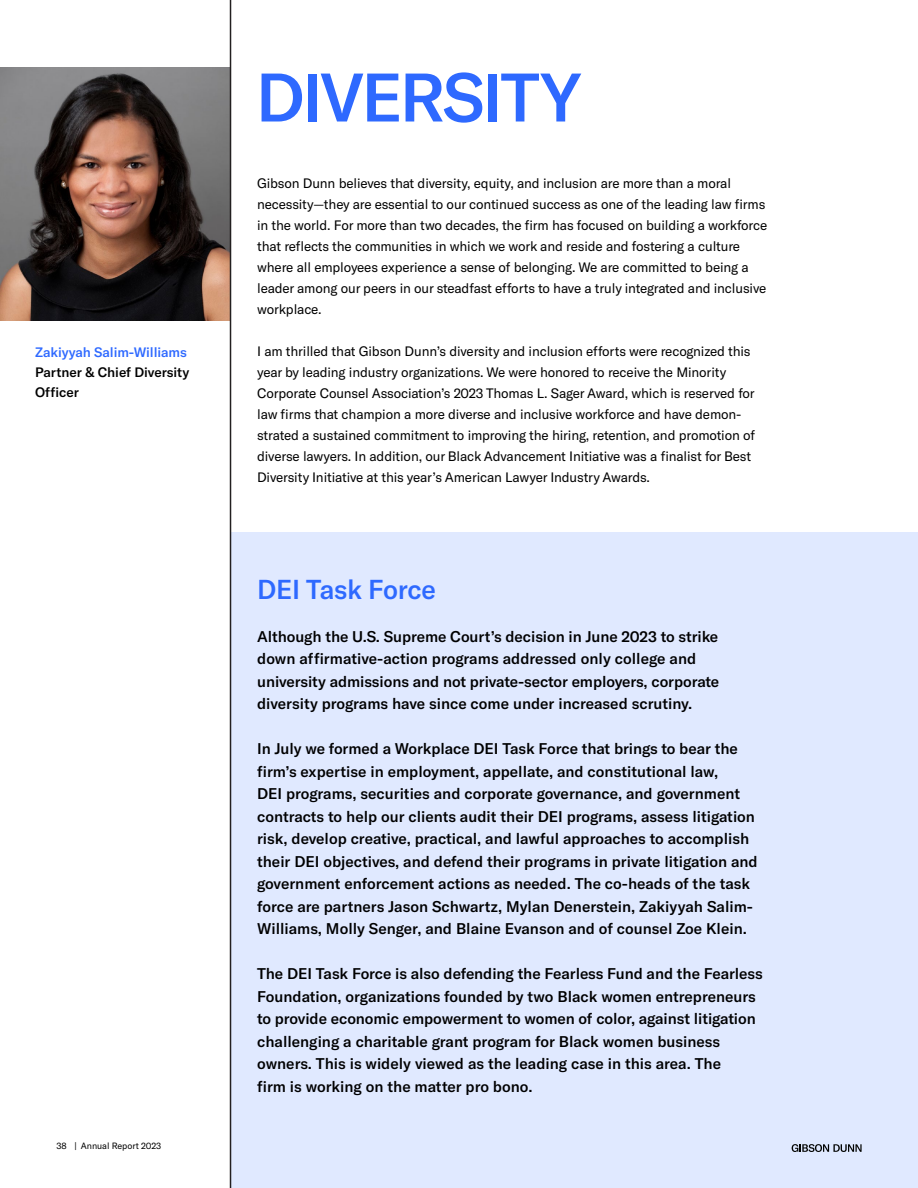
<style>
.page{position:relative;width:918px;height:1188px;background:#fff}
.page>*{position:absolute;margin:0;border:0;box-sizing:border-box;transform-origin:0 0}
.t1{font:500 67.5px "GT America";letter-spacing:-.035em;color:#2e69ff}
.t2{font:500 27px "GT America";letter-spacing:-.01em;color:#2e69ff}
.t3{font:500 15.3px/22.5px "GT America";color:#000}
.t4{font:13.5px/21px "GT America";letter-spacing:-.01em;color:#000}
.t5{font:500 13.5px/19.8px "GT America";letter-spacing:-.005em;color:#000}
.t6{font:500 13.5px "GT America";letter-spacing:-.005em;color:#2e69ff}
.t7{font:9px "GT America";letter-spacing:-.005em;color:#000}
</style>
<div class="page">
<img style="left:0;top:68px;width:229px;height:253px">
<div style="left:231px;top:533px;width:687px;height:655px;background:#e0e9ff"></div>
<svg style="left:792px;top:1144px;width:70px;height:8px"></svg>
<hr style="left:230px;top:0;width:1px;height:1188px;background:#231f20">
<p class="t6" style="left:35px;top:344px;width:153px">Zakiyyah Salim-Williams</p>
<p class="t5" style="left:35px;top:362px;width:156px">Partner &amp; Chief Diversity<br>Officer</p>
<p class="t7" style="left:56px;top:1141px;width:106px">38 | Annual Report 2023</p>
<h1 class="t1" style="left:256px;top:57px;width:327px">DIVERSITY</h1>
<p class="t4" style="left:257px;top:173px;width:512px">Gibson Dunn believes that diversity, equity, and inclusion are more than a moral necessity—they are essential to our continued success as one of the leading law firms in the world. For more than two decades, the firm has focused on building a workforce that reflects the communities in which we work and reside and fostering a culture where all employees experience a sense of belonging. We are committed to being a leader among our peers in our steadfast efforts to have a truly integrated and inclusive workplace.</p>
<p class="t4" style="left:257px;top:341px;width:499px">I am thrilled that Gibson Dunn’s diversity and inclusion efforts were recognized this year by leading industry organizations. We were honored to receive the Minority Corporate Counsel Association’s 2023 Thomas L. Sager Award, which is reserved for law firms that champion a more diverse and inclusive workforce and have demon&shy;strated a sustained commitment to improving the hiring, retention, and promotion of diverse lawyers. In addition, our Black Advancement Initiative was a finalist for Best Diversity Initiative at this year’s American Lawyer Industry Awards.</p>
<h2 class="t2" style="left:257px;top:573px;width:180px">DEI Task Force</h2>
<p class="t3" style="left:257px;top:625px;width:464px">Although the U.S. Supreme Court’s decision in June 2023 to strike down affirmative-action programs addressed only college and university admissions and not private-sector employers, corporate diversity programs have since come under increased scrutiny.</p>
<p class="t3" style="left:257px;top:738px;width:502px">In July we formed a Workplace DEI Task Force that brings to bear the firm’s expertise in employment, appellate, and constitutional law,<br>DEI programs, securities and corporate governance, and government contracts to help our clients audit their DEI programs, assess litigation risk, develop creative, practical, and lawful approaches to accomplish their DEI objectives, and defend their programs in private litigation and government enforcement actions as needed. The co-heads of the task force are partners Jason Schwartz, Mylan Denerstein, Zakiyyah Salim-Williams, Molly Senger, and Blaine Evanson and of counsel Zoe Klein.</p>
<p class="t3" style="left:257px;top:963px;width:507px">The DEI Task Force is also defending the Fearless Fund and the Fearless Foundation, organizations founded by two Black women entrepreneurs to provide economic empowerment to women of color, against litigation challenging a charitable grant program for Black women business owners. This is widely viewed as the leading case in this area. The<br>firm is working on the matter pro bono.</p>
</div>
